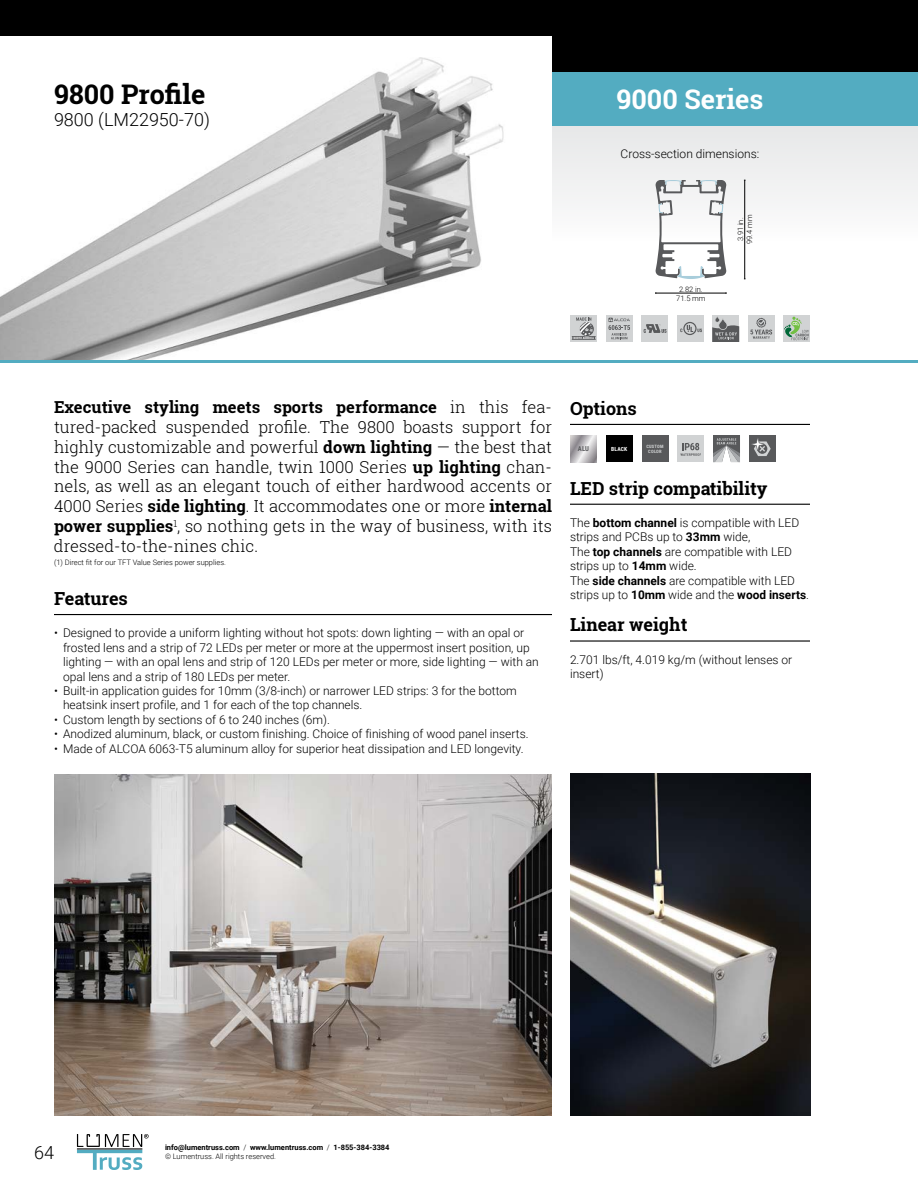
<style>
.page{position:relative;width:918px;height:1188px;background:#fff}
.page>*{position:absolute;margin:0;border:0;box-sizing:border-box;transform-origin:0 0}
.t1{font:700 27px "Roboto Slab";color:#000}
.t2{font:700 27px "Roboto Slab";color:#fff}
.t3{font:700 18px "Roboto Slab";color:#000}
.t4{font:300 18px "Roboto";color:#000}
.t5{font:300 16.5px/19.8px "Roboto Slab";color:#000;text-align:justify}
.t6{font:300 12px/14.4px "Roboto";color:#000}
.t7{font:700 7.5px/9px "Roboto";color:#000}
.t8{font:300 7.5px/9px "Roboto";color:#000;text-align:center}
.t9{font:700 6.75px "Roboto Condensed";color:#58595b}
.t10{font:700 5.7px "Roboto Condensed";letter-spacing:.025em;color:#fff}
.t11{font:700 4.5px/5.4px "Roboto Condensed";letter-spacing:.05em;color:#d1d3d4;text-align:center}
.s1{font-weight:700}
.s2{font-weight:300}
</style>
<div class="page">
<div style="left:0;top:0;width:918px;height:36px;background:#000"></div>
<div style="left:552px;top:0;width:366px;height:72px;background:#000"></div>
<div style="left:552px;top:126px;width:366px;height:234px;background:linear-gradient(to bottom,#ececed,#fff)"></div>
<div style="left:552px;top:72px;width:366px;height:54px;background:#53acc1"></div>
<hr style="left:0;top:360px;width:918px;height:3px;background:#53acc1">
<svg style="left:77px;top:1134px;width:72px;height:36px"></svg>
<img style="left:0;top:57px;width:504px;height:303px">
<hr style="left:570px;top:424px;width:240px;height:1px;background:#000">
<svg style="left:570px;top:435px;width:27px;height:27px"></svg>
<div style="left:677px;top:435px;width:27px;height:27px;background:#d1d3d4"></div>
<svg style="left:681px;top:443px;width:20px;height:13px"></svg>
<svg style="left:713px;top:435px;width:27px;height:27px"></svg>
<div style="left:606px;top:435px;width:27px;height:27px;background:#000"></div>
<div style="left:749px;top:435px;width:27px;height:27px;background:#58595b"></div>
<svg style="left:751px;top:438px;width:20px;height:18px"></svg>
<div style="left:642px;top:435px;width:27px;height:27px;background:#58595b"></div>
<hr style="left:570px;top:504px;width:240px;height:1px;background:#000">
<hr style="left:570px;top:640px;width:240px;height:2px;background:#000">
<hr style="left:744px;top:180px;width:1px;height:99px;background:#000">
<hr style="left:656px;top:293px;width:70px;height:1px;background:#000">
<svg style="left:655px;top:180px;width:72px;height:99px"></svg>
<hr style="left:54px;top:614px;width:498px;height:1px;background:#000">
<img style="left:54px;top:774px;width:498px;height:342px">
<img style="left:570px;top:774px;width:240px;height:342px">
<div style="left:748px;top:315px;width:27px;height:27px;background:#d1d3d4"></div>
<svg style="left:750px;top:318px;width:22px;height:21px"></svg>
<div style="left:712px;top:315px;width:27px;height:27px;background:#d1d3d4"></div>
<svg style="left:712px;top:316px;width:27px;height:26px"></svg>
<div style="left:606px;top:315px;width:27px;height:27px;background:#d1d3d4"></div>
<svg style="left:608px;top:318px;width:22px;height:21px"></svg>
<div style="left:783px;top:315px;width:27px;height:27px;background:#d1d3d4"></div>
<svg style="left:784px;top:317px;width:25px;height:23px"></svg>
<div style="left:570px;top:315px;width:27px;height:27px;background:#d1d3d4"></div>
<svg style="left:572px;top:317px;width:24px;height:23px"></svg>
<div style="left:641px;top:315px;width:27px;height:27px;background:#d1d3d4"></div>
<svg style="left:643px;top:324px;width:24px;height:9px"></svg>
<div style="left:677px;top:315px;width:27px;height:27px;background:#d1d3d4"></div>
<svg style="left:680px;top:322px;width:22px;height:13px"></svg>
<h1 class="t1" style="left:54px;top:76px;width:153px">9800 Profile</h1>
<h2 class="t4" style="left:54px;top:107px;width:157px">9800 (LM22950-70)</h2>
<h1 class="t2" style="left:616px;top:81px;width:149px">9000 Series</h1>
<p class="t6" style="left:621px;top:146px;width:140px">Cross-section dimensions:</p>
<p class="t8" style="left:676px;top:284px;width:31px">2.82 in.<br>71.5 mm</p>
<p class="t8" style="left:736px;top:244px;width:31px;rotate:-90deg">3.91 in.<br>99.4 mm</p>
<p class="t5" style="left:54px;top:397px;width:500px"><span class="s1">Executive styling meets sports performance</span> in this fea&shy;tured-packed suspended profile. The 9800 boasts support for highly customizable and powerful <span class="s1">down lighting</span> — the best that the 9000 Series can handle, twin 1000 Series <span class="s1">up lighting</span> chan&shy;nels, as well as an elegant touch of either hardwood accents or 4000 Series <span class="s1">side lighting</span>. It accommodates one or more <span class="s1">internal power supplies</span><sup>1</sup>, so nothing gets in the way of business, with its dressed-to-the-nines chic.</p>
<p class="t8" style="left:54px;top:558px;width:173px">(1) Direct fit for our TFT Value Series power supplies.</p>
<h2 class="t3" style="left:54px;top:586px;width:75px">Features</h2>
<p class="t6" style="left:63px;top:625px;width:477px;text-indent:-9px">• Designed to provide a uniform lighting without hot spots: down lighting — with an opal or frosted lens and a strip of 72 LEDs per meter or more at the uppermost insert position, up lighting — with an opal lens and strip of 120 LEDs per meter or more, side lighting — with an opal lens and a strip of 180 LEDs per meter.</p>
<p class="t6" style="left:63px;top:683px;width:455px;text-indent:-9px">• Built-in application guides for 10mm (3/8-inch) or narrower LED strips: 3 for the bottom heatsink insert profile, and 1 for each of the top channels.</p>
<p class="t6" style="left:54px;top:712px;width:278px">• Custom length by sections of 6 to 240 inches (6m).</p>
<p class="t6" style="left:54px;top:726px;width:476px">• Anodized aluminum, black, or custom finishing. Choice of finishing of wood panel inserts.</p>
<p class="t6" style="left:54px;top:741px;width:471px">• Made of ALCOA 6063-T5 aluminum alloy for superior heat dissipation and LED longevity.</p>
<h2 class="t3" style="left:570px;top:396px;width:68px">Options</h2>
<p class="t9" style="left:578px;top:444px;width:13px">ALU</p>
<p class="t10" style="left:611px;top:445px;width:18px">BLACK</p>
<p class="t11" style="left:646px;top:443px;width:19px">CUSTOM<br>COLOR</p>
<h2 class="t3" style="left:570px;top:476px;width:199px">LED strip compatibility</h2>
<p class="t6" style="left:570px;top:515px;width:240px">The <span class="s1">bottom channel</span> is compatible with LED strips and PCBs up to <span class="s1">33mm</span> wide,<br>The <span class="s1">top channels</span> are compatible with LED strips up to <span class="s1">14mm</span> wide.<br>The <span class="s1">side channels</span> are compatible with LED strips up to <span class="s1">10mm</span> wide and the <span class="s1">wood inserts</span>.</p>
<h2 class="t3" style="left:570px;top:613px;width:119px">Linear weight</h2>
<p class="t6" style="left:570px;top:652px;width:224px">2.701 lbs/ft, 4.019 kg/m (without lenses or insert)</p>
<h2 class="t4" style="left:34px;top:1140px;width:21px">64</h2>
<p class="t7" style="left:165px;top:1143px;width:226px">info@lumentruss.com <span class="s2">/</span> www.lumentruss.com <span class="s2">/</span> 1-855-384-3384 <span class="s2">© Lumentruss. All rights reserved.</span></p>
</div>
